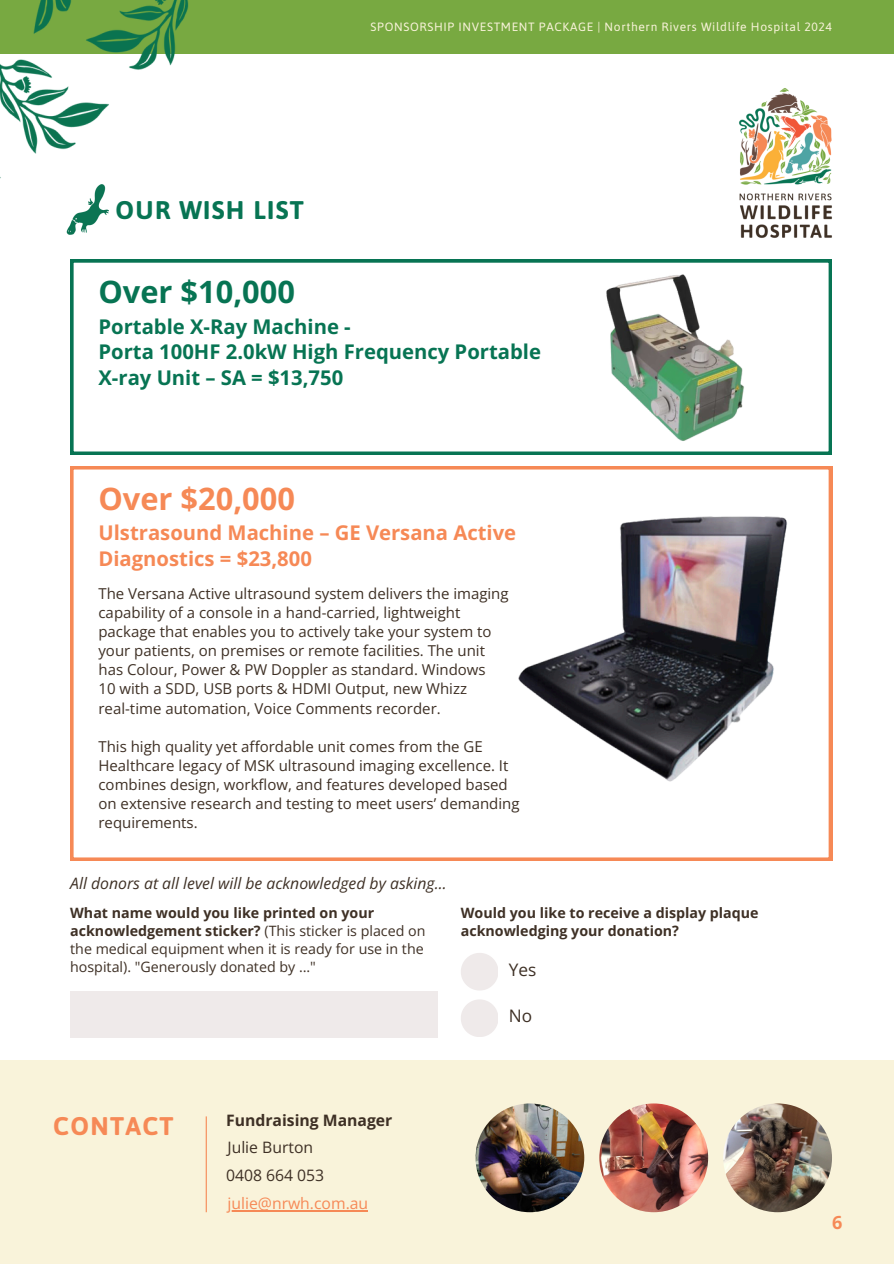
<style>
.page{position:relative;width:894px;height:1264px;background:#fff}
.page>*{position:absolute;margin:0;border:0;box-sizing:border-box;transform-origin:0 0}
.t1{font:700 30.75px "Open Sans";color:#077453}
.t2{font:700 30.75px "Open Sans";color:#f68956}
.t3{font:700 25.5px "Asap";letter-spacing:.055em;color:#077453}
.t4{font:700 25.5px "Asap";letter-spacing:.055em;color:#f68956}
.t5{font:700 20.25px/25.8px "Open Sans";color:#077453}
.t6{font:700 20.25px/25.8px "Open Sans";color:#f68956}
.t7{font:700 18px "Open Sans";color:#f68956}
.t8{font:17.25px "Open Sans";color:#3e3025}
.t9{font:italic 15.75px "Open Sans";color:#3e3025}
.t10{font:15.75px "Open Sans";color:#3e3025}
.t11{font:700 15.75px "Open Sans";color:#3e3025}
.t12{font:15.75px "Open Sans";color:#f68956}
.t13{font:15px/19.2px "Open Sans";color:#3e3025}
.t14{font:14.25px/18px "Open Sans";color:#3e3025}
.t15{font:700 14.25px/18px "Open Sans";color:#3e3025}
.t16{font:12px "Asap";letter-spacing:.055em;color:#f9f3da}
.s1{font-weight:700}
</style>
<div class="page">
<img style="left:739px;top:88px;width:93px;height:150px">
<div style="left:0;top:0;width:893px;height:54px;background:#78a941"></div>
<img style="left:0;top:0;width:189px;height:179px">
<svg style="left:70px;top:259px;width:761px;height:196px"></svg>
<svg style="left:70px;top:466px;width:761px;height:394px"></svg>
<img style="left:587px;top:259px;width:191px;height:190px">
<img style="left:489px;top:487px;width:344px;height:324px">
<div style="left:70px;top:990px;width:368px;height:47px;background:#efeaea"></div>
<svg style="left:461px;top:953px;width:37px;height:37px"></svg>
<svg style="left:461px;top:999px;width:37px;height:37px"></svg>
<img style="left:66px;top:184px;width:43px;height:51px">
<div style="left:0;top:1059px;width:893px;height:204px;background:#f9f3da"></div>
<img style="left:599px;top:1103px;width:109px;height:109px;border-radius:50%">
<img style="left:723px;top:1103px;width:108px;height:109px;border-radius:50%">
<img style="left:475px;top:1103px;width:109px;height:109px;border-radius:50%">
<hr style="left:227px;top:1209px;width:141px;height:2px;background:#f68956">
<hr style="left:206px;top:1116px;width:1px;height:96px;background:#f68956">
<h3 class="t3" style="left:115px;top:195px;width:190px">OUR WISH LIST</h3>
<h1 class="t16" style="left:370px;top:20px;width:463px">SPONSORSHIP INVESTMENT PACKAGE | Northern Rivers Wildlife Hospital 2024</h1>
<h3 class="t1" style="left:98px;top:270px;width:198px">Over $10,000</h3>
<p class="t5" style="left:98px;top:313px;width:444px">Portable X-Ray Machine -<br>Porta 100HF 2.0kW High Frequency Portable<br>X-ray Unit – SA = $13,750</p>
<p class="t2" style="left:98px;top:477px;width:198px">Over $20,000</p>
<p class="t6" style="left:98px;top:519px;width:419px">Ulstrasound Machine – GE Versana Active<br>Diagnostics = $23,800</p>
<p class="t13" style="left:98px;top:583px;width:411px">The Versana Active ultrasound system delivers the imaging capability of a console in a hand-carried, lightweight package that enables you to actively take your system to your patients, on premises or remote facilities. The unit</p>
<p class="t13" style="left:98px;top:660px;width:388px">has Colour, Power &amp; PW Doppler as standard. Windows</p>
<p class="t13" style="left:98px;top:679px;width:370px">10 with a SDD, USB ports &amp; HDMI Output, new Whizz</p>
<h5 class="t13" style="left:98px;top:698px;width:344px">real-time automation, Voice Comments recorder.</h5>
<p class="t13" style="left:98px;top:736px;width:422px">This high quality yet affordable unit comes from the GE Healthcare legacy of MSK ultrasound imaging excellence. It combines design, workflow, and features developed based on extensive research and testing to meet users’ demanding requirements.</p>
<h6 class="t9" style="left:70px;top:871px;width:378px">All donors at all level will be acknowledged by asking…</h6>
<h2 class="t14" style="left:70px;top:903px;width:357px"><span class="s1">What name would you like printed on your acknowledgement sticker?</span> (This sticker is placed on the medical equipment when it is ready for use in the hospital). "Generously donated by …"</h2>
<p class="t15" style="left:460px;top:903px;width:299px">Would you like to receive a display plaque acknowledging your donation?</p>
<p class="t8" style="left:509px;top:957px;width:29px">Yes</p>
<h5 class="t8" style="left:509px;top:1003px;width:25px">No</h5>
<h5 class="t4" style="left:53px;top:1111px;width:122px">CONTACT</h5>
<h5 class="t11" style="left:226px;top:1108px;width:168px">Fundraising Manager</h5>
<h5 class="t10" style="left:227px;top:1136px;width:87px">Julie Burton</h5>
<p class="t10" style="left:226px;top:1163px;width:100px">0408 664 053</p>
<p class="t12" style="left:227px;top:1191px;width:142px">julie@nrwh.com.au</p>
<h4 class="t7" style="left:831px;top:1209px;width:12px">6</h4>
</div>
